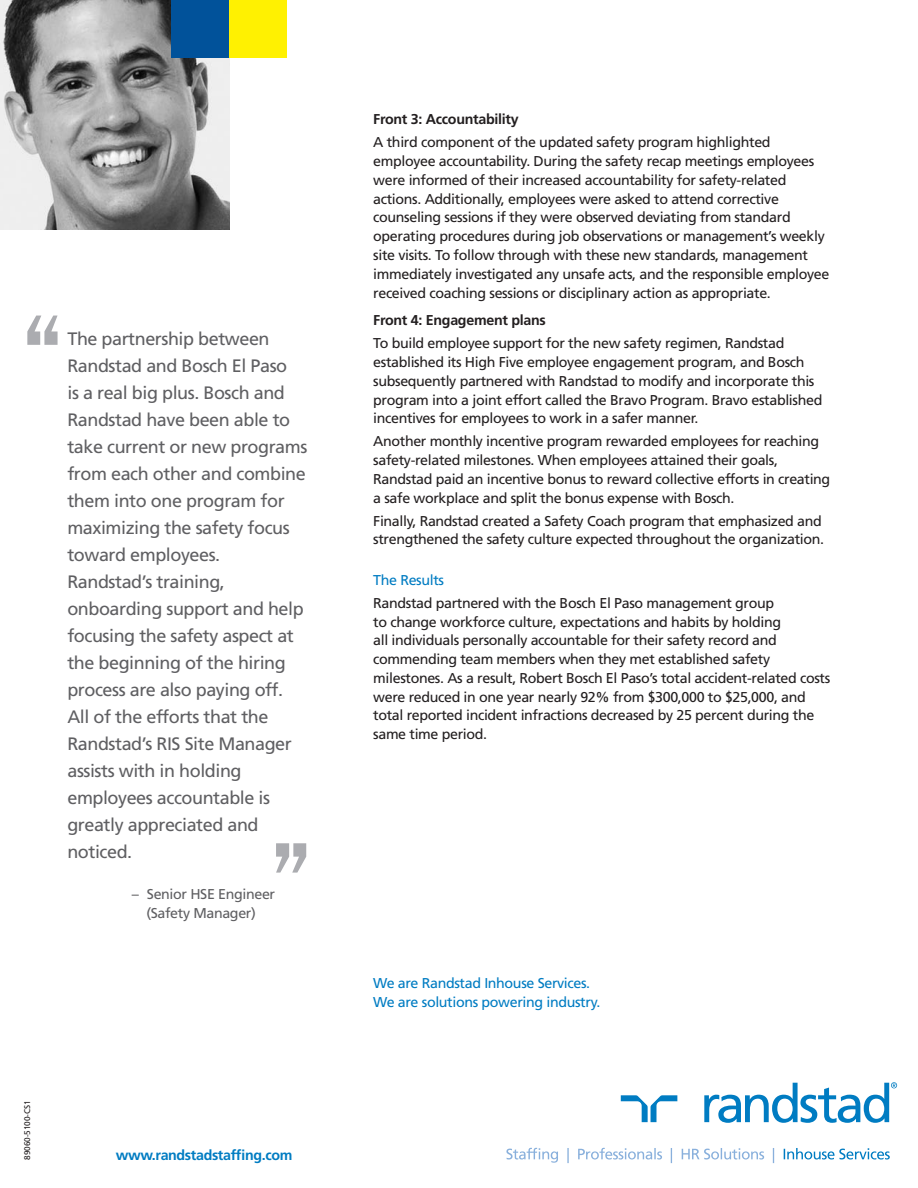
<style>
.page{position:relative;width:918px;height:1188px;background:#fff}
.page>*{position:absolute;margin:0;border:0;box-sizing:border-box;transform-origin:0 0}
.blue_quote{font:18px/27px "Frutiger";letter-spacing:-.025em;color:#5f5f62}
.main_text{font:14.25px/18.8px "Frutiger";letter-spacing:-.025em;color:#231f20}
.blue_quote-2{font:14.25px/18.8px "Frutiger";letter-spacing:-.025em;color:#007cc2}
.subsubhead{font:700 14.25px "Frutiger";letter-spacing:-.02em;color:#231f20}
.blue_quote-3{font:14.25px/18.8px "Frutiger";letter-spacing:-.025em;color:#5f5f62;text-align:center}
.t1{font:700 14.25px "Frutiger";letter-spacing:-.025em;color:#007cc2}
.subhead{font:14.25px "Frutiger";letter-spacing:-.025em;color:#007cc2}
.t2{font:8.25px "Frutiger";letter-spacing:-.01em;color:#231f20}
</style>
<div class="page">
<img style="left:0;top:0;width:230px;height:230px">
<svg style="left:621px;top:1095px;width:56px;height:27px"></svg>
<svg style="left:704px;top:1082px;width:193px;height:41px"></svg>
<svg style="left:671px;top:1148px;width:103px;height:15px"></svg>
<svg style="left:578px;top:1148px;width:84px;height:12px"></svg>
<svg style="left:506px;top:1148px;width:63px;height:15px"></svg>
<svg style="left:784px;top:1148px;width:106px;height:12px"></svg>
<div style="left:172px;top:0;width:57px;height:57px;background:#01529a"></div>
<div style="left:230px;top:0;width:57px;height:57px;background:#fff101"></div>
<svg style="left:27px;top:316px;width:31px;height:29px"></svg>
<svg style="left:276px;top:843px;width:30px;height:30px"></svg>
<p class="blue_quote" style="left:67px;top:325px;width:241px">The partnership between<br>Randstad and Bosch El Paso<br>is a real big plus. Bosch and<br>Randstad have been able to take current or new programs from each other and combine them into one program for maximizing the safety focus toward employees.</p>
<p class="blue_quote" style="left:67px;top:568px;width:238px">Randstad’s training, onboarding support and help focusing the safety aspect at the beginning of the hiring process are also paying off.<br>All of the efforts that the<br>Randstad’s RIS Site Manager assists with in holding employees accountable is greatly appreciated and noticed.</p>
<p class="blue_quote-3" style="left:132px;top:884px;width:145px">– Senior HSE Engineer (Safety Manager)</p>
<p class="t2" style="left:22px;top:1160px;width:61px;rotate:-90deg">89060-5100-CS1</p>
<p class="t1" style="left:116px;top:1147px;width:178px">www.randstadstaffing.com</p>
<p class="subsubhead" style="left:373px;top:111px;width:147px">Front 3: Accountability</p>
<p class="main_text" style="left:373px;top:133px;width:458px">A third component of the updated safety program highlighted employee accountability. During the safety recap meetings employees were informed of their increased accountability for safety-related actions. Additionally, employees were asked to attend corrective counseling sessions if they were observed deviating from standard operating procedures during job observations or management’s weekly site visits. To follow through with these new standards, management immediately investigated any unsafe acts, and the responsible employee received coaching sessions or disciplinary action as appropriate.</p>
<p class="subsubhead" style="left:373px;top:312px;width:174px">Front 4: Engagement plans</p>
<p class="main_text" style="left:373px;top:334px;width:451px">To build employee support for the new safety regimen, Randstad established its High Five employee engagement program, and Bosch subsequently partnered with Randstad to modify and incorporate this program into a joint effort called the Bravo Program. Bravo established incentives for employees to work in a safer manner.</p>
<p class="main_text" style="left:373px;top:432px;width:459px">Another monthly incentive program rewarded employees for reaching safety-related milestones. When employees attained their goals, Randstad paid an incentive bonus to reward collective efforts in creating a safe workplace and split the bonus expense with Bosch.</p>
<p class="main_text" style="left:373px;top:511px;width:452px">Finally, Randstad created a Safety Coach program that emphasized and strengthened the safety culture expected throughout the organization.</p>
<p class="subhead" style="left:373px;top:571px;width:72px">The Results</p>
<p class="main_text" style="left:373px;top:593px;width:459px">Randstad partnered with the Bosch El Paso management group<br>to change workforce culture, expectations and habits by holding<br>all individuals personally accountable for their safety record and commending team members when they met established safety milestones. As a result, Robert Bosch El Paso’s total accident-related costs were reduced in one year nearly 92% from $300,000 to $25,000, and total reported incident infractions decreased by 25 percent during the same time period.</p>
<p class="blue_quote-2" style="left:373px;top:974px;width:229px">We are Randstad Inhouse Services.<br>We are solutions powering industry.</p>
</div>
